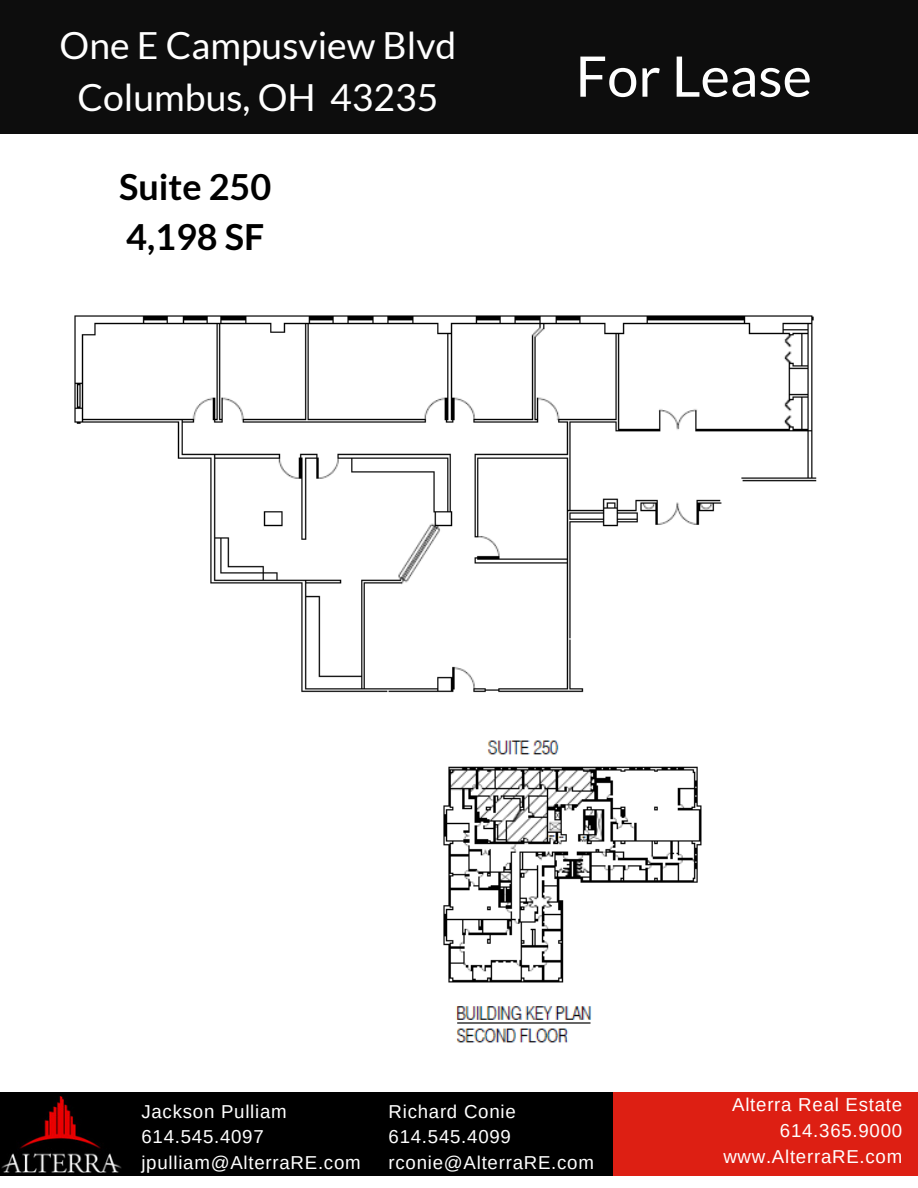
<style>
.page{position:relative;width:918px;height:1188px;background:#fff}
.page>*{position:absolute;margin:0;border:0;box-sizing:border-box;transform-origin:0 0}
.t1{font:55.95px "Lato";color:#fff}
.t2{font:37.35px/51.8px "Lato";color:#fff;text-align:center}
.t3{font:700 36px/49.5px "Lato";color:#000}
.t4{font:18.75px/25.8px "Arimo";letter-spacing:.04em;color:#fff}
</style>
<div class="page">
<div style="left:0;top:0;width:918px;height:133px;background:#0d0d0d"></div>
<div style="left:0;top:1092px;width:615px;height:83px;background:#000"></div>
<div style="left:614px;top:1092px;width:304px;height:83px;background:#dd1f13"></div>
<img style="left:1px;top:1096px;width:121px;height:77px">
<img style="left:74px;top:315px;width:743px;height:728px">
<p class="t2" style="left:60px;top:19px;width:398px">One E Campusview Blvd<br>Columbus, OH 43235</p>
<p class="t3" style="left:119px;top:161px;width:154px">Suite 250<br>4,198 SF</p>
<p class="t1" style="left:576px;top:41px;width:238px">For Lease</p>
<p class="t4" style="left:141px;top:1098px;width:221px">Jackson Pulliam<br>614.545.4097 jpulliam@AlterraRE.com</p>
<p class="t4" style="left:389px;top:1098px;width:207px">Richard Conie<br>614.545.4099 rconie@AlterraRE.com</p>
<h3 class="t4" style="left:732px;top:1092px;width:172px">Alterra Real Estate</h3>
<h1 class="t4" style="left:780px;top:1118px;width:124px">614.365.9000</h1>
<h2 class="t4" style="left:723px;top:1144px;width:180px">www.AlterraRE.com</h2>
</div>
